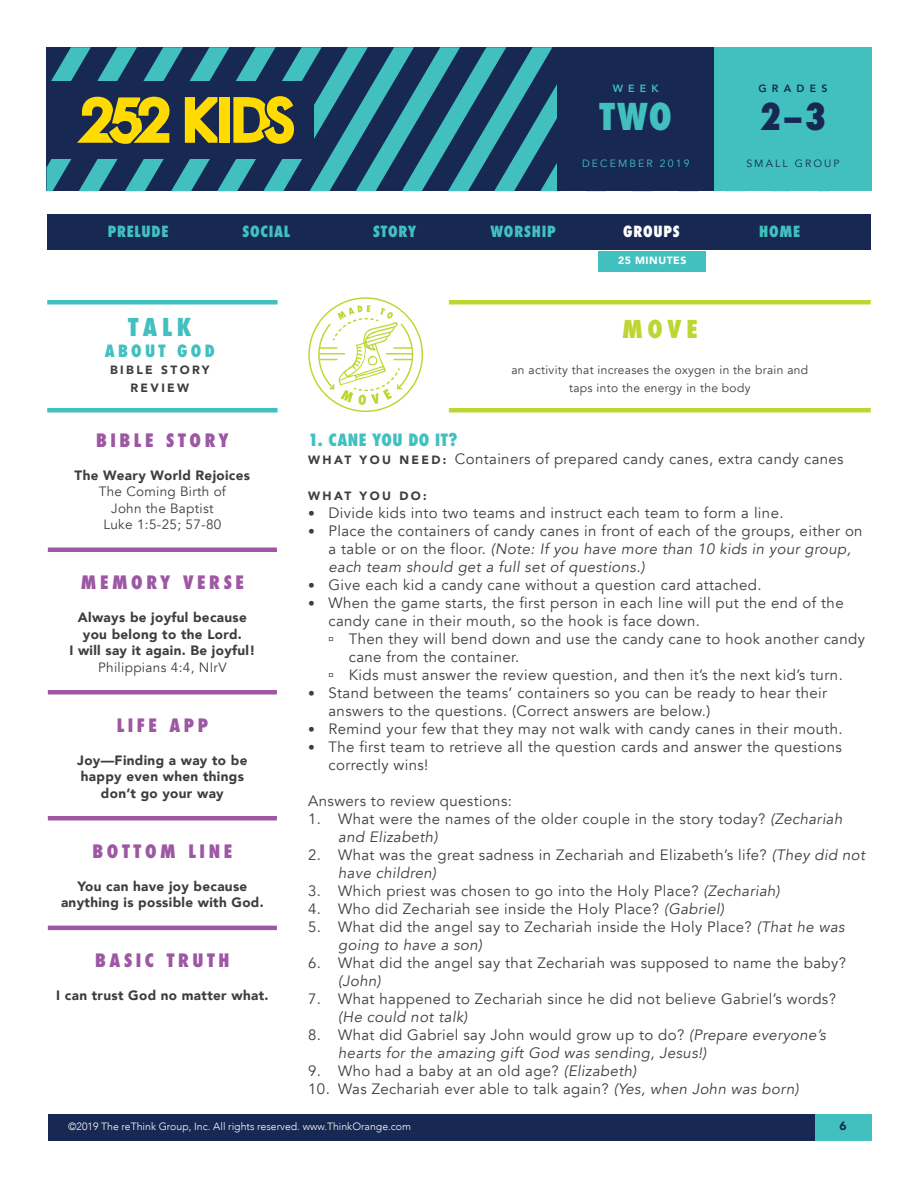
<style>
.page{position:relative;width:918px;height:1188px;background:#fff}
.page>*{position:absolute;margin:0;border:0;box-sizing:border-box;transform-origin:0 0}
.t1{font:800 condensed 36px "Futura";color:#42c0bf}
.t2{font:800 condensed 36px "Futura";color:#172953}
.t3{font:800 condensed 24px "Futura";color:#bed633}
.t4{font:800 condensed 24px "Futura";color:#42c0bf}
.t5{font:800 condensed 18px "Futura";letter-spacing:.2em;color:#9d57a3}
.Paragraph_Style_1{font:800 condensed 16.5px "Futura";letter-spacing:.035em;color:#42c0bf}
.Paragraph_Style_1-2{font:800 condensed 16.5px "Futura";letter-spacing:.2em;color:#42c0bf}
.Paragraph_Style_1-3{font:15px/18px "Avenir";letter-spacing:.025em;color:#3e3e3f}
.Paragraph_Style_1-4{font:italic 15px "Avenir";letter-spacing:.025em;color:#3e3e3f}
.t6{font:800 condensed 15px "Futura";letter-spacing:.05em;color:#42c0bf}
.t7{font:800 condensed 15px "Futura";letter-spacing:.05em;color:#fff}
.t8{font:900 13.5px/16.5px "Avenir";letter-spacing:.025em;color:#3e3e3f;text-align:center}
.t9{font:13.5px/16.5px "Avenir";letter-spacing:.02em;color:#3e3e3f;text-align:center}
.t10{font:12px/18px "Avenir";letter-spacing:.025em;color:#3e3e3f;text-align:center}
.Paragraph_Style_1-5{font:900 12px "Avenir";letter-spacing:.2em;color:#3e3e3f}
.t11{font:900 12px "Avenir";color:#172953}
.t12{font:300 10.5px "Avenir";color:#fff}
.t13{font:10.5px "Avenir";letter-spacing:.2em;color:#42c0bf}
.t14{font:10.5px "Avenir";letter-spacing:.2em;color:#172953}
.t15{font:900 10.5px "Avenir";letter-spacing:.05em;color:#fff}
.t16{font:800 10.5px "Avenir";letter-spacing:.5em;color:#172953}
.t17{font:800 10.5px "Avenir";color:#42c0bf}
.s1{font-weight:900;font-size:12px}
.s2{font-size:13.5px}
.s3{font-style:italic}
</style>
<div class="page">
<div style="left:714px;top:47px;width:158px;height:144px;background:#42c0bf"></div>
<svg style="left:46px;top:47px;width:668px;height:144px;background:#2f5767"></svg>
<hr style="left:48px;top:816px;width:229px;height:4px;background:#9d57a3">
<hr style="left:48px;top:548px;width:229px;height:4px;background:#9d57a3">
<hr style="left:48px;top:690px;width:229px;height:4px;background:#9d57a3">
<hr style="left:48px;top:926px;width:229px;height:4px;background:#9d57a3">
<hr style="left:449px;top:408px;width:422px;height:4px;background:#bed633">
<hr style="left:449px;top:300px;width:422px;height:4px;background:#bed633">
<div style="left:598px;top:251px;width:108px;height:20px;background:#42c0bf"></div>
<div style="left:48px;top:1114px;width:823px;height:28px;background:#172953"></div>
<div style="left:815px;top:1114px;width:57px;height:28px;background:#42c0bf"></div>
<div style="left:47px;top:214px;width:824px;height:36px;background:#172953"></div>
<hr style="left:47px;top:408px;width:231px;height:4px;background:#42c0bf">
<hr style="left:47px;top:300px;width:231px;height:4px;background:#42c0bf">
<svg style="left:308px;top:297px;width:115px;height:115px"></svg>
<p class="t17" style="left:613px;top:80px;width:48px">WEEK</p>
<p class="t16" style="left:758px;top:80px;width:71px">GRADES</p>
<h1 class="t1" style="left:600px;top:92px;width:74px">TWO</h1>
<h1 class="t2" style="left:760px;top:92px;width:68px">2–3</h1>
<p class="t14" style="left:746px;top:157px;width:95px">SMALL GROUP</p>
<p class="t13" style="left:582px;top:157px;width:109px">DECEMBER 2019</p>
<p class="t6" style="left:108px;top:221px;width:62px">PRELUDE</p>
<p class="t6" style="left:243px;top:221px;width:49px">SOCIAL</p>
<p class="t6" style="left:373px;top:221px;width:45px">STORY</p>
<p class="t6" style="left:490px;top:221px;width:67px">WORSHIP</p>
<p class="t7" style="left:623px;top:221px;width:58px">GROUPS</p>
<p class="t6" style="left:759px;top:221px;width:42px">HOME</p>
<p class="t4" style="left:128px;top:311px;width:65px">TALK</p>
<p class="Paragraph_Style_1-2" style="left:105px;top:340px;width:112px">ABOUT GOD</p>
<p class="Paragraph_Style_1-5" style="left:110px;top:359px;width:101px">BIBLE STORY</p>
<p class="Paragraph_Style_1-5" style="left:130px;top:377px;width:60px">REVIEW</p>
<p class="t5" style="left:96px;top:428px;width:134px">BIBLE STORY</p>
<p class="t8" style="left:75px;top:467px;width:177px">The Weary World Rejoices</p>
<p class="t9" style="left:99px;top:484px;width:129px">The Coming Birth of<br>John the Baptist<br>Luke 1:5-25; 57-80</p>
<p class="t5" style="left:81px;top:570px;width:165px">MEMORY VERSE</p>
<p class="t8" style="left:69px;top:609px;width:188px">Always be joyful because you belong to the Lord.<br>I will say it again. Be joyful!</p>
<p class="t9" style="left:98px;top:659px;width:130px">Philippians 4:4, NIrV</p>
<p class="t5" style="left:117px;top:713px;width:93px">LIFE APP</p>
<p class="t8" style="left:77px;top:751px;width:172px">Joy—Finding a way to be happy even when things don’t go your way</p>
<p class="t5" style="left:93px;top:839px;width:141px">BOTTOM LINE</p>
<p class="t8" style="left:61px;top:877px;width:204px">You can have joy because anything is possible with God.</p>
<p class="t5" style="left:95px;top:948px;width:136px">BASIC TRUTH</p>
<p class="t8" style="left:56px;top:987px;width:214px">I can trust God no matter what.</p>
<p class="t15" style="left:618px;top:252px;width:70px">25 MINUTES</p>
<h2 class="t3" style="left:622px;top:312px;width:77px">MOVE</h2>
<p class="t10" style="left:511px;top:361px;width:298px">an activity that increases the oxygen in the brain and taps into the energy in the body</p>
<p class="Paragraph_Style_1" style="left:308px;top:428px;width:151px">1. CANE YOU DO IT?</p>
<p class="Paragraph_Style_1-3" style="left:308px;top:450px;width:537px"><span class="s1">W H AT Y O U N E E D :</span> Containers of prepared candy canes, extra candy canes</p>
<p class="Paragraph_Style_1-5" style="left:308px;top:485px;width:120px">WHAT YOU DO:</p>
<p class="Paragraph_Style_1-3" style="left:308px;top:504px;width:477px"><span class="s2">•</span> Divide kids into two teams and instruct each team to form a line.</p>
<p class="Paragraph_Style_1-3" style="left:329px;top:522px;width:536px;text-indent:-20px"><span class="s2">•</span> Place the containers of candy canes in front of each of the groups, either on a table or on the floor. <span class="s3">(Note: If you have more than 10 kids in your group, each team should get a full set of questions.)</span></p>
<p class="Paragraph_Style_1-3" style="left:308px;top:576px;width:455px"><span class="s2">•</span> Give each kid a candy cane without a question card attached.</p>
<p class="Paragraph_Style_1-3" style="left:329px;top:594px;width:517px;text-indent:-20px"><span class="s2">•</span> When the game starts, the first person in each line will put the end of the candy cane in their mouth, so the hook is face down.</p>
<p class="Paragraph_Style_1-3" style="left:349px;top:630px;width:518px">Then they will bend down and use the candy cane to hook another candy cane from the container.</p>
<p class="Paragraph_Style_1-3" style="left:349px;top:666px;width:496px">Kids must answer the review question, and then it’s the next kid’s turn.</p>
<p class="Paragraph_Style_1-3" style="left:329px;top:684px;width:500px;text-indent:-20px"><span class="s2">•</span> Stand between the teams’ containers so you can be ready to hear their answers to the questions. (Correct answers are below.)</p>
<p class="Paragraph_Style_1-3" style="left:308px;top:720px;width:536px"><span class="s2">•</span> Remind your few that they may not walk with candy canes in their mouth.</p>
<p class="Paragraph_Style_1-3" style="left:329px;top:738px;width:515px;text-indent:-20px"><span class="s2">•</span> The first team to retrieve all the question cards and answer the questions correctly wins!</p>
<p class="Paragraph_Style_1-3" style="left:308px;top:792px;width:205px">Answers to review questions:</p>
<p class="Paragraph_Style_1-3" style="left:308px;top:810px;width:536px">1. What were the names of the older couple in the story today? <span class="s3">(Zechariah</span></p>
<p class="Paragraph_Style_1-4" style="left:338px;top:827px;width:101px">and Elizabeth)</p>
<p class="Paragraph_Style_1-3" style="left:308px;top:846px;width:558px">2. What was the great sadness in Zechariah and Elizabeth’s life? <span class="s3">(They did not</span></p>
<p class="Paragraph_Style_1-4" style="left:338px;top:863px;width:99px">have children)</p>
<p class="Paragraph_Style_1-3" style="left:308px;top:882px;width:473px">3. Which priest was chosen to go into the Holy Place? <span class="s3">(Zechariah)</span></p>
<p class="Paragraph_Style_1-3" style="left:308px;top:900px;width:417px">4. Who did Zechariah see inside the Holy Place? <span class="s3">(Gabriel)</span></p>
<p class="Paragraph_Style_1-3" style="left:308px;top:918px;width:538px">5. What did the angel say to Zechariah inside the Holy Place? <span class="s3">(That he was</span></p>
<p class="Paragraph_Style_1-4" style="left:338px;top:935px;width:145px">going to have a son)</p>
<p class="Paragraph_Style_1-3" style="left:338px;top:954px;width:509px;text-indent:-30px">6. What did the angel say that Zechariah was supposed to name the baby? <span class="s3">(John)</span></p>
<p class="Paragraph_Style_1-3" style="left:308px;top:990px;width:529px">7. What happened to Zechariah since he did not believe Gabriel’s words?</p>
<p class="Paragraph_Style_1-4" style="left:338px;top:1007px;width:131px">(He could not talk)</p>
<p class="Paragraph_Style_1-3" style="left:308px;top:1026px;width:519px">8. What did Gabriel say John would grow up to do? <span class="s3">(Prepare everyone’s</span></p>
<p class="Paragraph_Style_1-4" style="left:338px;top:1043px;width:370px">hearts for the amazing gift God was sending, Jesus!)</p>
<p class="Paragraph_Style_1-3" style="left:308px;top:1062px;width:330px">9. Who had a baby at an old age? <span class="s3">(Elizabeth)</span></p>
<p class="Paragraph_Style_1-3" style="left:308px;top:1080px;width:492px">10. Was Zechariah ever able to talk again? <span class="s3">(Yes, when John was born)</span></p>
<p class="t12" style="left:68px;top:1120px;width:344px">©2019 The reThink Group, Inc. All rights reserved. www.ThinkOrange.com</p>
<p class="t11" style="left:840px;top:1115px;width:9px">6</p>
</div>
